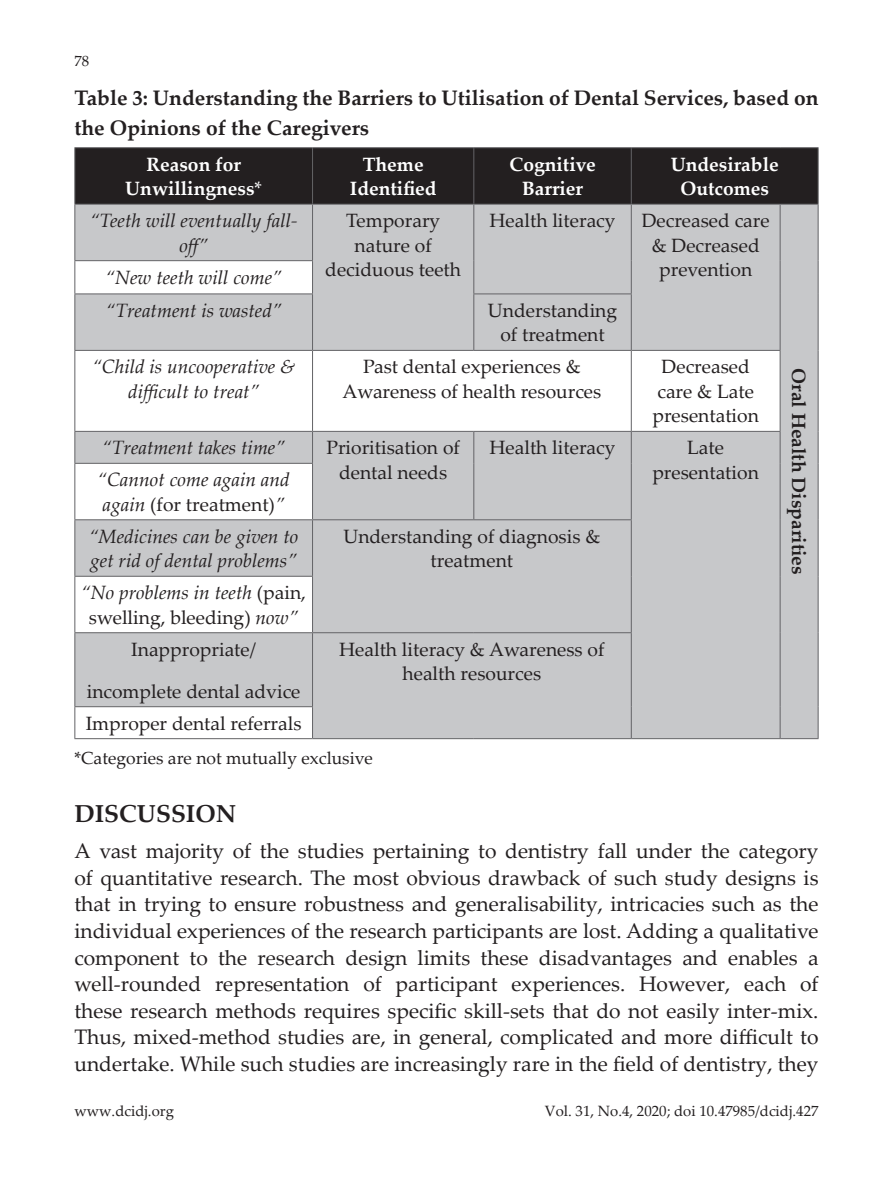
<style>
.page{position:relative;width:893px;height:1191px;background:#fff}
.page>*{position:absolute;margin:0;border:0;box-sizing:border-box;transform-origin:0 0}
.t1{font:700 24.5px "Palatino Linotype";color:#231f20}
.t2{font:21px/26.6px "Palatino Linotype";color:#231f20;text-align:justify}
.t3{font:700 21px/30.6px "Palatino Linotype";color:#231f20}
.t4{font:19.25px/24.5px "Palatino Linotype";color:#231f20;text-align:center}
.t5{font:italic 19.25px/24.5px "Palatino Linotype";color:#231f20}
.t6{font:700 19.25px/24.5px "Palatino Linotype";color:#fff;text-align:center}
.t7{font:700 19.25px "Palatino Linotype";color:#231f20}
.t8{font:17.5px "Palatino Linotype";color:#231f20}
.t9{font:14.88px "Palatino Linotype";color:#231f20}
.s1{font-weight:400}
.s2{font-style:normal}
.s3{font-style:italic}
</style>
<div class="page">
<div style="left:75px;top:148px;width:743px;height:56px;background:#231f20"></div>
<svg style="left:75px;top:205px;width:743px;height:533px;fill:#c7c8ca"></svg>
<hr style="left:74px;top:147px;width:239px;height:1px;background:#636366">
<hr style="left:74px;top:148px;width:1px;height:56px;background:#636366">
<hr style="left:313px;top:147px;width:161px;height:1px;background:#636366">
<hr style="left:312px;top:148px;width:1px;height:56px;background:#636366">
<hr style="left:474px;top:147px;width:157px;height:1px;background:#636366">
<hr style="left:473px;top:148px;width:1px;height:56px;background:#636366">
<hr style="left:631px;top:147px;width:149px;height:1px;background:#636366">
<hr style="left:631px;top:148px;width:1px;height:56px;background:#636366">
<hr style="left:780px;top:147px;width:39px;height:1px;background:#636366">
<hr style="left:818px;top:148px;width:1px;height:56px;background:#636366">
<hr style="left:74px;top:204px;width:239px;height:1px;background:#636366">
<hr style="left:74px;top:205px;width:1px;height:55px;background:#636366">
<hr style="left:313px;top:204px;width:161px;height:1px;background:#636366">
<hr style="left:312px;top:205px;width:1px;height:55px;background:#636366">
<hr style="left:474px;top:204px;width:157px;height:1px;background:#636366">
<hr style="left:473px;top:205px;width:1px;height:56px;background:#636366">
<hr style="left:473px;top:261px;width:1px;height:32px;background:#636366">
<hr style="left:631px;top:204px;width:149px;height:1px;background:#636366">
<hr style="left:631px;top:205px;width:1px;height:56px;background:#636366">
<hr style="left:631px;top:261px;width:1px;height:32px;background:#636366">
<hr style="left:780px;top:204px;width:39px;height:1px;background:#636366">
<hr style="left:780px;top:205px;width:1px;height:56px;background:#636366">
<hr style="left:818px;top:205px;width:1px;height:56px;background:#636366">
<hr style="left:780px;top:261px;width:1px;height:33px;background:#636366">
<hr style="left:818px;top:261px;width:1px;height:33px;background:#636366">
<hr style="left:780px;top:294px;width:1px;height:56px;background:#636366">
<hr style="left:818px;top:294px;width:1px;height:56px;background:#636366">
<hr style="left:818px;top:350px;width:1px;height:81px;background:#636366">
<hr style="left:818px;top:431px;width:1px;height:32px;background:#636366">
<hr style="left:818px;top:463px;width:1px;height:57px;background:#636366">
<hr style="left:818px;top:520px;width:1px;height:56px;background:#636366">
<hr style="left:818px;top:576px;width:1px;height:56px;background:#636366">
<hr style="left:818px;top:632px;width:1px;height:74px;background:#636366">
<hr style="left:818px;top:706px;width:1px;height:32px;background:#636366">
<hr style="left:780px;top:738px;width:39px;height:1px;background:#636366">
<hr style="left:74px;top:260px;width:239px;height:1px;background:#636366">
<hr style="left:74px;top:261px;width:1px;height:32px;background:#636366">
<hr style="left:312px;top:261px;width:1px;height:32px;background:#636366">
<hr style="left:74px;top:293px;width:239px;height:1px;background:#636366">
<hr style="left:74px;top:294px;width:1px;height:56px;background:#636366">
<hr style="left:312px;top:294px;width:1px;height:56px;background:#636366">
<hr style="left:473px;top:293px;width:159px;height:1px;background:#636366">
<hr style="left:473px;top:294px;width:1px;height:56px;background:#636366">
<hr style="left:631px;top:294px;width:1px;height:56px;background:#636366">
<hr style="left:74px;top:350px;width:239px;height:1px;background:#636366">
<hr style="left:74px;top:351px;width:1px;height:80px;background:#636366">
<hr style="left:313px;top:350px;width:161px;height:1px;background:#636366">
<hr style="left:312px;top:351px;width:1px;height:80px;background:#636366">
<hr style="left:474px;top:350px;width:157px;height:1px;background:#636366">
<hr style="left:631px;top:350px;width:149px;height:1px;background:#636366">
<hr style="left:631px;top:351px;width:1px;height:80px;background:#636366">
<hr style="left:780px;top:351px;width:1px;height:80px;background:#636366">
<hr style="left:74px;top:431px;width:239px;height:1px;background:#636366">
<hr style="left:74px;top:432px;width:1px;height:31px;background:#636366">
<hr style="left:313px;top:431px;width:161px;height:1px;background:#636366">
<hr style="left:312px;top:432px;width:1px;height:31px;background:#636366">
<hr style="left:474px;top:431px;width:157px;height:1px;background:#636366">
<hr style="left:473px;top:432px;width:1px;height:31px;background:#636366">
<hr style="left:473px;top:463px;width:1px;height:56px;background:#636366">
<hr style="left:631px;top:431px;width:149px;height:1px;background:#636366">
<hr style="left:631px;top:432px;width:1px;height:31px;background:#636366">
<hr style="left:780px;top:432px;width:1px;height:31px;background:#636366">
<hr style="left:631px;top:463px;width:1px;height:56px;background:#636366">
<hr style="left:780px;top:463px;width:1px;height:57px;background:#636366">
<hr style="left:780px;top:520px;width:1px;height:56px;background:#636366">
<hr style="left:780px;top:576px;width:1px;height:56px;background:#636366">
<hr style="left:780px;top:632px;width:1px;height:74px;background:#636366">
<hr style="left:780px;top:706px;width:1px;height:32px;background:#636366">
<hr style="left:631px;top:738px;width:149px;height:1px;background:#636366">
<hr style="left:74px;top:463px;width:239px;height:1px;background:#636366">
<hr style="left:74px;top:464px;width:1px;height:55px;background:#636366">
<hr style="left:312px;top:464px;width:1px;height:55px;background:#636366">
<hr style="left:74px;top:519px;width:239px;height:1px;background:#636366">
<hr style="left:74px;top:520px;width:1px;height:56px;background:#636366">
<hr style="left:313px;top:519px;width:161px;height:1px;background:#636366">
<hr style="left:312px;top:520px;width:1px;height:56px;background:#636366">
<hr style="left:474px;top:519px;width:158px;height:1px;background:#636366">
<hr style="left:631px;top:520px;width:1px;height:56px;background:#636366">
<hr style="left:631px;top:576px;width:1px;height:56px;background:#636366">
<hr style="left:74px;top:576px;width:239px;height:1px;background:#636366">
<hr style="left:74px;top:576px;width:1px;height:56px;background:#636366">
<hr style="left:312px;top:576px;width:1px;height:56px;background:#636366">
<hr style="left:74px;top:632px;width:239px;height:1px;background:#636366">
<hr style="left:74px;top:633px;width:1px;height:73px;background:#636366">
<hr style="left:313px;top:632px;width:161px;height:1px;background:#636366">
<hr style="left:312px;top:633px;width:1px;height:73px;background:#636366">
<hr style="left:474px;top:632px;width:158px;height:1px;background:#636366">
<hr style="left:631px;top:633px;width:1px;height:73px;background:#636366">
<hr style="left:631px;top:706px;width:1px;height:32px;background:#636366">
<hr style="left:313px;top:738px;width:161px;height:1px;background:#636366">
<hr style="left:474px;top:738px;width:157px;height:1px;background:#636366">
<hr style="left:74px;top:706px;width:239px;height:1px;background:#636366">
<hr style="left:74px;top:707px;width:1px;height:31px;background:#636366">
<hr style="left:312px;top:707px;width:1px;height:31px;background:#636366">
<hr style="left:74px;top:738px;width:239px;height:1px;background:#636366">
<p class="t9" style="left:74px;top:51px;width:16px">78</p>
<p class="t3" style="left:74px;top:81px;width:746px">Table 3: Understanding the Barriers to Utilisation of Dental Services, based on the Opinions of the Caregivers</p>
<p class="t6" style="left:125px;top:151px;width:138px">Reason for<br>Unwillingness<span class="s1">*</span></p>
<p class="t6" style="left:350px;top:151px;width:88px">Theme<br>Identified</p>
<p class="t6" style="left:509px;top:151px;width:88px">Cognitive<br>Barrier</p>
<p class="t6" style="left:671px;top:151px;width:109px">Undesirable<br>Outcomes</p>
<p class="t5" style="left:90px;top:208px;width:209px;text-align:center">“Teeth will eventually fall&shy;off”</p>
<p class="t4" style="left:325px;top:208px;width:137px">Temporary nature of deciduous teeth</p>
<p class="t4" style="left:490px;top:208px;width:127px">Health literacy</p>
<p class="t4" style="left:642px;top:208px;width:130px">Decreased care &amp; Decreased prevention</p>
<p class="t5" style="left:106px;top:260px;width:178px;line-height:33.2px">“New teeth will come” “Treatment is wasted”</p>
<p class="t4" style="left:488px;top:297px;width:131px">Understanding of treatment</p>
<p class="t5" style="left:92px;top:354px;width:204px;text-align:center">“Child is uncooperative &amp; difficult to treat”</p>
<p class="t4" style="left:342px;top:354px;width:260px">Past dental experiences &amp;<br>Awareness of health resources</p>
<p class="t4" style="left:652px;top:354px;width:108px">Decreased care &amp; Late presentation</p>
<p class="t5" style="left:102px;top:435px;width:184px">“Treatment takes time”</p>
<p class="t4" style="left:326px;top:435px;width:135px">Prioritisation of dental needs</p>
<p class="t4" style="left:490px;top:435px;width:127px">Health literacy</p>
<p class="t4" style="left:652px;top:435px;width:108px">Late presentation</p>
<p class="t7" style="left:812px;top:368px;width:208px;rotate:90deg">Oral Health Disparities</p>
<p class="t5" style="left:97px;top:467px;width:194px">“Cannot come again and again <span class="s2">(for treatment)</span>”</p>
<p class="t5" style="left:89px;top:523px;width:211px">“Medicines can be given to get rid of dental problems”</p>
<p class="t4" style="left:343px;top:523px;width:258px">Understanding of diagnosis &amp; treatment</p>
<p class="t4" style="left:81px;top:580px;width:226px"><span class="s3">“No problems in teeth</span> (pain, swelling, bleeding) <span class="s3">now”</span></p>
<p class="t4" style="left:87px;top:627px;width:215px;line-height:42px">Inappropriate/ incomplete dental advice</p>
<p class="t4" style="left:339px;top:636px;width:267px">Health literacy &amp; Awareness of health resources</p>
<p class="t4" style="left:86px;top:710px;width:217px">Improper dental referrals</p>
<p class="t8" style="left:74px;top:745px;width:300px">*Categories are not mutually exclusive</p>
<p class="t1" style="left:74px;top:796px;width:163px">DISCUSSION</p>
<p class="t2" style="left:74px;top:837px;width:746px">A vast majority of the studies pertaining to dentistry fall under the category of quantitative research. The most obvious drawback of such study designs is that in trying to ensure robustness and generalisability, intricacies such as the individual experiences of the research participants are lost. Adding a qualitative component to the research design limits these disadvantages and enables a well-rounded representation of participant experiences. However, each of these research methods requires specific skill-sets that do not easily inter-mix.<br>Thus, mixed-method studies are, in general, complicated and more difficult to undertake. While such studies are increasingly rare in the field of dentistry, they</p>
<p class="t9" style="left:545px;top:1100px;width:275px">Vol. 31, No.4, 2020; doi 10.47985/dcidj.427</p>
<p class="t9" style="left:74px;top:1100px;width:101px">www.dcidj.org</p>
</div>
